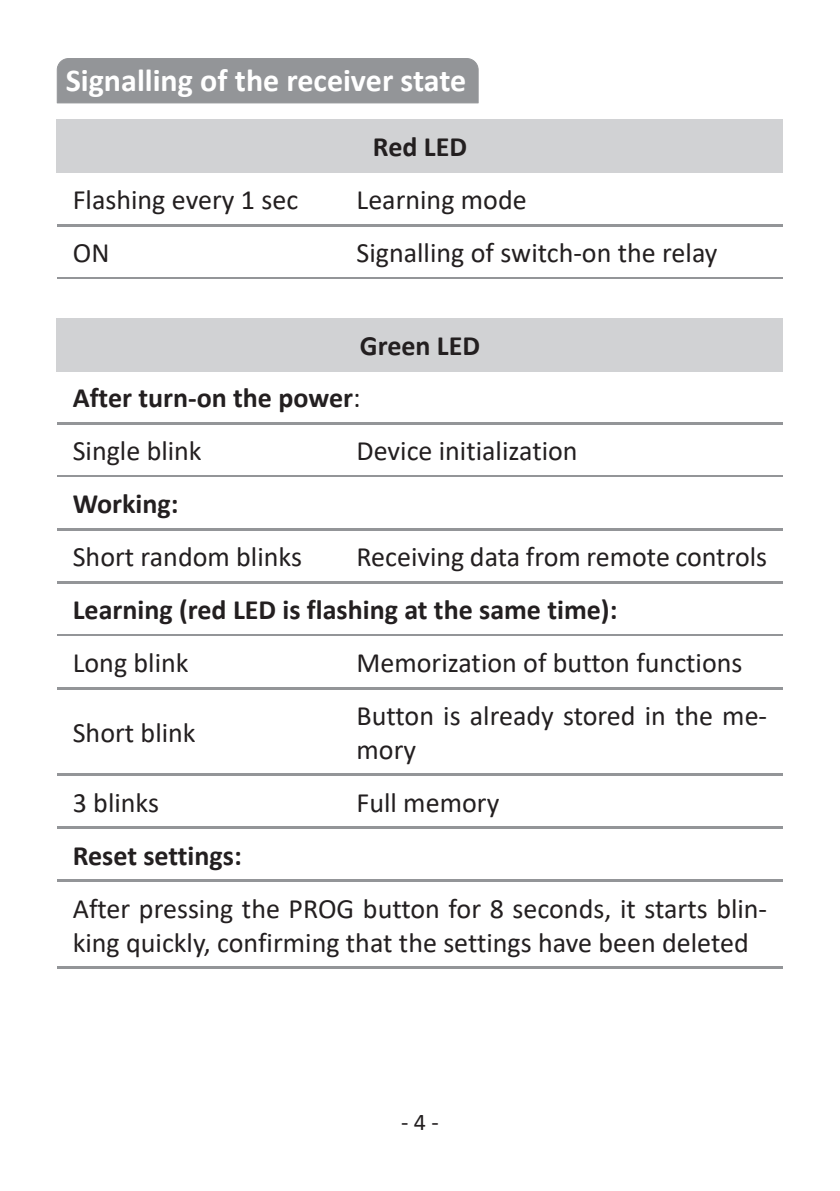
<style>
.page{position:relative;width:840px;height:1191px;background:#fff}
.page>*{position:absolute;margin:0;border:0;box-sizing:border-box;transform-origin:0 0}
.t1{font:700 32px "Calibri";color:#fff}
.t2{font:28px/33.6px "Calibri";color:#231f20}
.t3{font:700 28px/52.4px "Calibri";color:#231f20}
.t4{font:24px "Calibri";color:#231f20}
.s1{font-weight:400}
</style>
<div class="page">
<div style="left:57px;top:119px;width:725px;height:53px;background:#d1d2d4"></div>
<hr style="left:57px;top:224px;width:283px;height:2px;background:#939598">
<hr style="left:340px;top:224px;width:442px;height:2px;background:#939598">
<hr style="left:57px;top:277px;width:283px;height:2px;background:#939598">
<hr style="left:340px;top:277px;width:442px;height:2px;background:#939598">
<div style="left:57px;top:318px;width:725px;height:53px;background:#d1d2d4"></div>
<hr style="left:57px;top:422px;width:283px;height:2px;background:#939598">
<hr style="left:340px;top:422px;width:442px;height:2px;background:#939598">
<hr style="left:57px;top:475px;width:283px;height:2px;background:#939598">
<hr style="left:340px;top:475px;width:442px;height:2px;background:#939598">
<hr style="left:57px;top:528px;width:283px;height:2px;background:#939598">
<hr style="left:340px;top:528px;width:442px;height:2px;background:#939598">
<hr style="left:57px;top:581px;width:283px;height:2px;background:#939598">
<hr style="left:340px;top:581px;width:442px;height:2px;background:#939598">
<hr style="left:57px;top:634px;width:283px;height:2px;background:#939598">
<hr style="left:340px;top:634px;width:442px;height:2px;background:#939598">
<hr style="left:57px;top:687px;width:283px;height:2px;background:#939598">
<hr style="left:340px;top:687px;width:442px;height:2px;background:#939598">
<hr style="left:57px;top:774px;width:283px;height:2px;background:#939598">
<hr style="left:340px;top:774px;width:442px;height:2px;background:#939598">
<hr style="left:57px;top:827px;width:283px;height:2px;background:#939598">
<hr style="left:340px;top:827px;width:442px;height:2px;background:#939598">
<hr style="left:57px;top:880px;width:283px;height:2px;background:#939598">
<hr style="left:340px;top:880px;width:442px;height:2px;background:#939598">
<hr style="left:57px;top:966px;width:283px;height:2px;background:#939598">
<hr style="left:340px;top:966px;width:442px;height:2px;background:#939598">
<div style="left:57px;top:58px;width:421px;height:45px;background:#939598"></div>
<p class="t1" style="left:66px;top:58px;width:401px">Signalling of the receiver state</p>
<p class="t3" style="left:373px;top:121px;width:95px">Red LED</p>
<p class="t2" style="left:73px;top:183px;width:227px">Flashing every 1 sec</p>
<p class="t2" style="left:356px;top:183px;width:171px">Learning mode</p>
<p class="t2" style="left:73px;top:236px;width:38px">ON</p>
<p class="t2" style="left:356px;top:236px;width:362px">Signalling of switch-on the relay</p>
<p class="t3" style="left:73px;top:319px;width:408px;text-indent:287px">Green LED<br>After turn-on the power<span class="s1">:<br>Single blink</span></p>
<p class="t2" style="left:356px;top:433px;width:222px">Device initialization</p>
<p class="t3" style="left:73px;top:477px;width:107px">Working:</p>
<p class="t2" style="left:73px;top:539px;width:230px">Short random blinks</p>
<p class="t2" style="left:356px;top:539px;width:412px">Receiving data from remote controls</p>
<p class="t3" style="left:73px;top:583px;width:546px">Learning (red LED is flashing at the same time):</p>
<p class="t2" style="left:73px;top:645px;width:117px">Long blink</p>
<p class="t2" style="left:356px;top:645px;width:387px">Memorization of button functions</p>
<p class="t2" style="left:73px;top:715px;width:124px">Short blink</p>
<p class="t2" style="left:356px;top:698px;width:412px">Button is already stored in the me&shy;mory</p>
<p class="t2" style="left:73px;top:785px;width:88px">3 blinks</p>
<p class="t2" style="left:356px;top:785px;width:144px">Full memory</p>
<p class="t3" style="left:73px;top:829px;width:170px">Reset settings:</p>
<p class="t2" style="left:73px;top:891px;width:695px">After pressing the PROG button for 8 seconds, it starts blin&shy;king quickly, confirming that the settings have been deleted</p>
<p class="t4" style="left:401px;top:1105px;width:39px">- 4 -</p>
</div>
